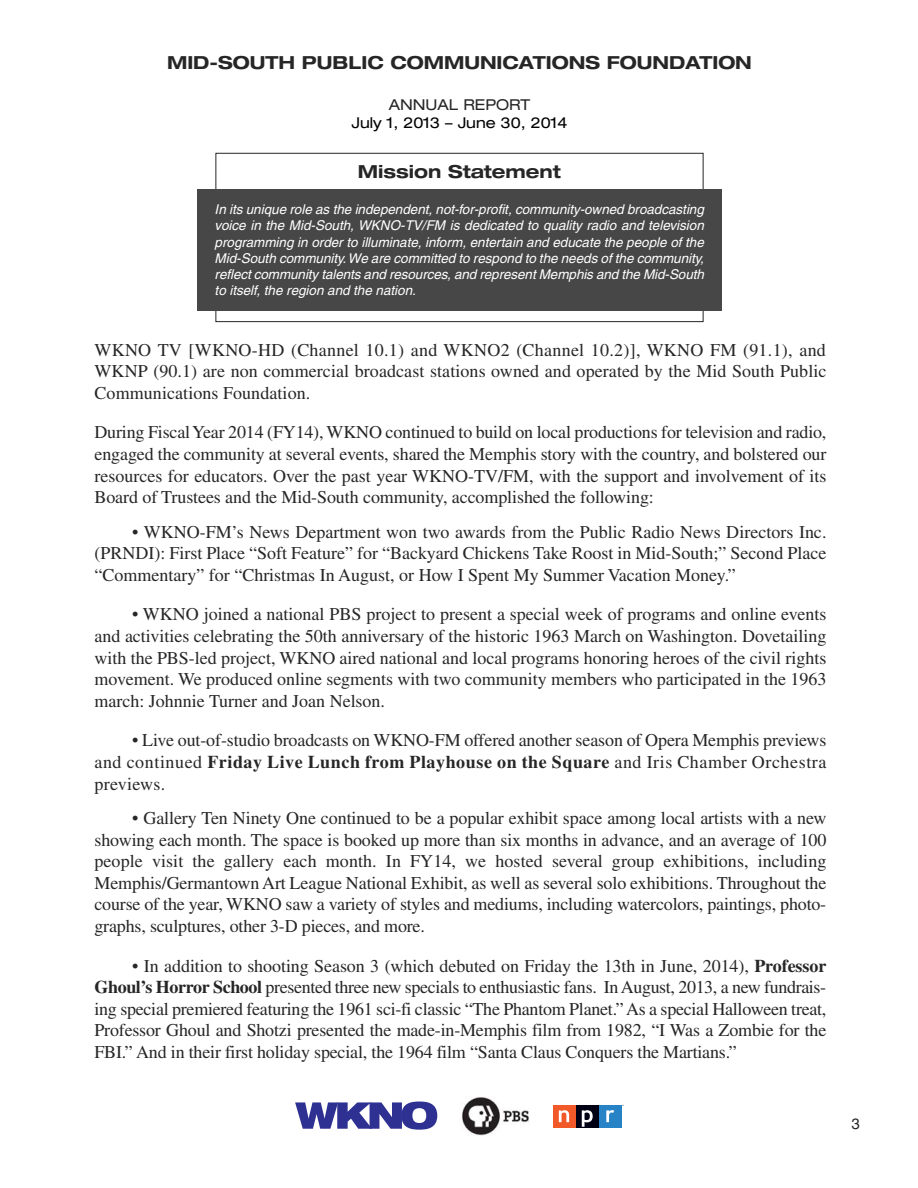
<style>
.page{position:relative;width:918px;height:1188px;background:#fff}
.page>*{position:absolute;margin:0;border:0;box-sizing:border-box;transform-origin:0 0}
.t1{font:18px/21.6px "Times";letter-spacing:-.005em;color:#272627;text-align:justify}
.t2{font:700 expanded 18px "Helvetica Neue";color:#272627}
.t3{font:expanded 15px "Helvetica Neue";color:#000}
.t4{font:expanded 15px "Helvetica Neue";color:#272627}
.t5{font:15px "Helvetica";color:#272627}
.t6{font:italic 13.5px/16.2px "Helvetica";letter-spacing:-.005em;color:#fff;text-align:justify}
.s1{font-weight:700}
</style>
<div class="page">
<div style="left:216px;top:153px;width:488px;height:169px;border:1px solid #272627"></div>
<svg style="left:295px;top:1102px;width:142px;height:28px"></svg>
<div style="left:553px;top:1105px;width:23px;height:23px;background:#f15929"></div>
<div style="left:576px;top:1105px;width:23px;height:23px;background:#000014"></div>
<div style="left:599px;top:1105px;width:23px;height:23px;background:#2783c5"></div>
<svg style="left:559px;top:1110px;width:10px;height:12px"></svg>
<svg style="left:582px;top:1110px;width:11px;height:17px"></svg>
<svg style="left:606px;top:1110px;width:8px;height:12px"></svg>
<img style="left:462px;top:1097px;width:67px;height:38px">
<div style="left:197px;top:189px;width:525px;height:122px;background:#484747"></div>
<p class="t2" style="left:167px;top:56px;width:586px">MID-SOUTH PUBLIC COMMUNICATIONS FOUNDATION</p>
<p class="t4" style="left:389px;top:99px;width:143px">ANNUAL REPORT</p>
<p class="t3" style="left:352px;top:117px;width:217px">July 1, 2013 – June 30, 2014</p>
<p class="t2" style="left:358px;top:165px;width:205px">Mission Statement</p>
<p class="t6" style="left:215px;top:203px;width:491px">In its unique role as the independent, not-for-profit, community-owned broadcasting voice in the Mid-South, WKNO-TV/FM is dedicated to quality radio and television programming in order to illuminate, inform, entertain and educate the people of the Mid-South community.We are committed to respond to the needs of the community, reflect community talents and resources, and represent Memphis and the Mid-South to itself, the region and the nation.</p>
<p class="t1" style="left:94px;top:341px;width:734px">WKNO TV [WKNO-HD (Channel 10.1) and WKNO2 (Channel 10.2)], WKNO FM (91.1), and WKNP (90.1) are non commercial broadcast stations owned and operated by the Mid South Public Communications Foundation.</p>
<p class="t1" style="left:94px;top:423px;width:734px">During FiscalYear 2014 (FY14), WKNO continued to build on local productions for television and radio, engaged the community at several events, shared the Memphis story with the country, and bolstered our resources for educators. Over the past year WKNO-TV/FM, with the support and involvement of its Board of Trustees and the Mid-South community, accomplished the following:</p>
<p class="t1" style="left:94px;top:523px;width:734px;text-indent:38px">• WKNO-FM’s News Department won two awards from the Public Radio News Directors Inc. (PRNDI): First Place “Soft Feature” for “Backyard Chickens Take Roost in Mid-South;” Second Place “Commentary” for “Christmas In August, or How I Spent My Summer Vacation Money.”</p>
<p class="t1" style="left:94px;top:605px;width:734px;text-indent:38px">• WKNO joined a national PBS project to present a special week of programs and online events and activities celebrating the 50th anniversary of the historic 1963 March on Washington. Dovetailing with the PBS-led project, WKNO aired national and local programs honoring heroes of the civil rights movement. We produced online segments with two community members who participated in the 1963 march: Johnnie Turner and Joan Nelson.</p>
<p class="t1" style="left:94px;top:731px;width:733px;text-indent:38px">• Live out-of-studio broadcasts on WKNO-FM offered another season of Opera Memphis previews and continued <span class="s1">Friday Live Lunch from Playhouse on the Square</span> and Iris Chamber Orchestra previews.</p>
<p class="t1" style="left:94px;top:809px;width:734px;text-indent:38px">• Gallery Ten Ninety One continued to be a popular exhibit space among local artists with a new showing each month. The space is booked up more than six months in advance, and an average of 100 people visit the gallery each month. In FY14, we hosted several group exhibitions, including Memphis/Germantown Art League National Exhibit, as well as several solo exhibitions. Throughout the course of the year, WKNO saw a variety of styles and mediums, including watercolors, paintings, photo&shy;graphs, sculptures, other 3-D pieces, and more.</p>
<p class="t1" style="left:94px;top:957px;width:734px;text-indent:38px">• In addition to shooting Season 3 (which debuted on Friday the 13th in June, 2014), <span class="s1">Professor Ghoul’s Horror School</span> presented three new specials to enthusiastic fans. InAugust, 2013, a new fundrais&shy;ing special premiered featuring the 1961 sci-fi classic “The Phantom Planet.”As a special Halloween treat, Professor Ghoul and Shotzi presented the made-in-Memphis film from 1982, “I Was a Zombie for the FBI.” And in their first holiday special, the 1964 film “Santa Claus Conquers the Martians.”</p>
<p class="t5" style="left:851px;top:1119px;width:10px">3</p>
</div>
